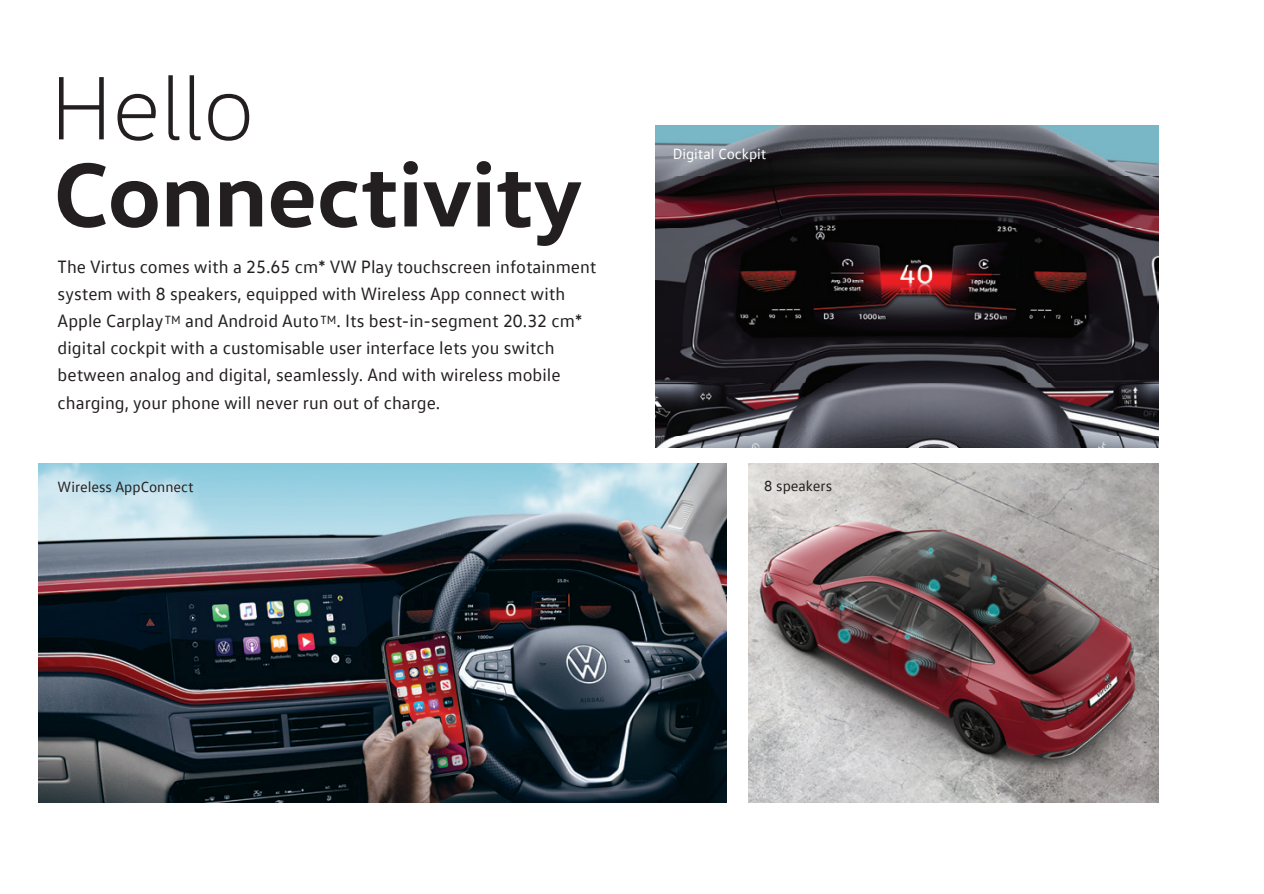
<style>
.page{position:relative;width:1264px;height:894px;background:#fff}
.page>*{position:absolute;margin:0;border:0;box-sizing:border-box;transform-origin:0 0}
.t1{font:700 91.5px "VW Head";color:#231f20}
.t2{font:300 91.5px "VW Head";color:#231f20}
.t3{font:18px/27px "VW Text";color:#231f20}
.t4{font:15px "VW Text";color:#231f20}
.t5{font:15px "VW Text";color:#fff}
</style>
<div class="page">
<img style="left:38px;top:464px;width:688px;height:338px">
<img style="left:655px;top:125px;width:503px;height:322px">
<img style="left:748px;top:464px;width:410px;height:338px">
<h1 class="t2" style="left:50px;top:54px;width:206px">Hello</h1>
<h1 class="t1" style="left:54px;top:135px;width:530px">Connectivity</h1>
<p class="t3" style="left:58px;top:253px;width:540px">The Virtus comes with a 25.65 cm* VW Play touchscreen infotainment system with 8 speakers, equipped with Wireless App connect with Apple Carplay<sup>TM</sup> and Android Auto<sup>TM</sup>. Its best-in-segment 20.32 cm* digital cockpit with a customisable user interface lets you switch between analog and digital, seamlessly. And with wireless mobile charging, your phone will never run out of charge.</p>
<p class="t5" style="left:672px;top:145px;width:95px">Digital Cockpit</p>
<p class="t4" style="left:58px;top:477px;width:137px">Wireless AppConnect</p>
<p class="t4" style="left:764px;top:477px;width:69px">8 speakers</p>
</div>
